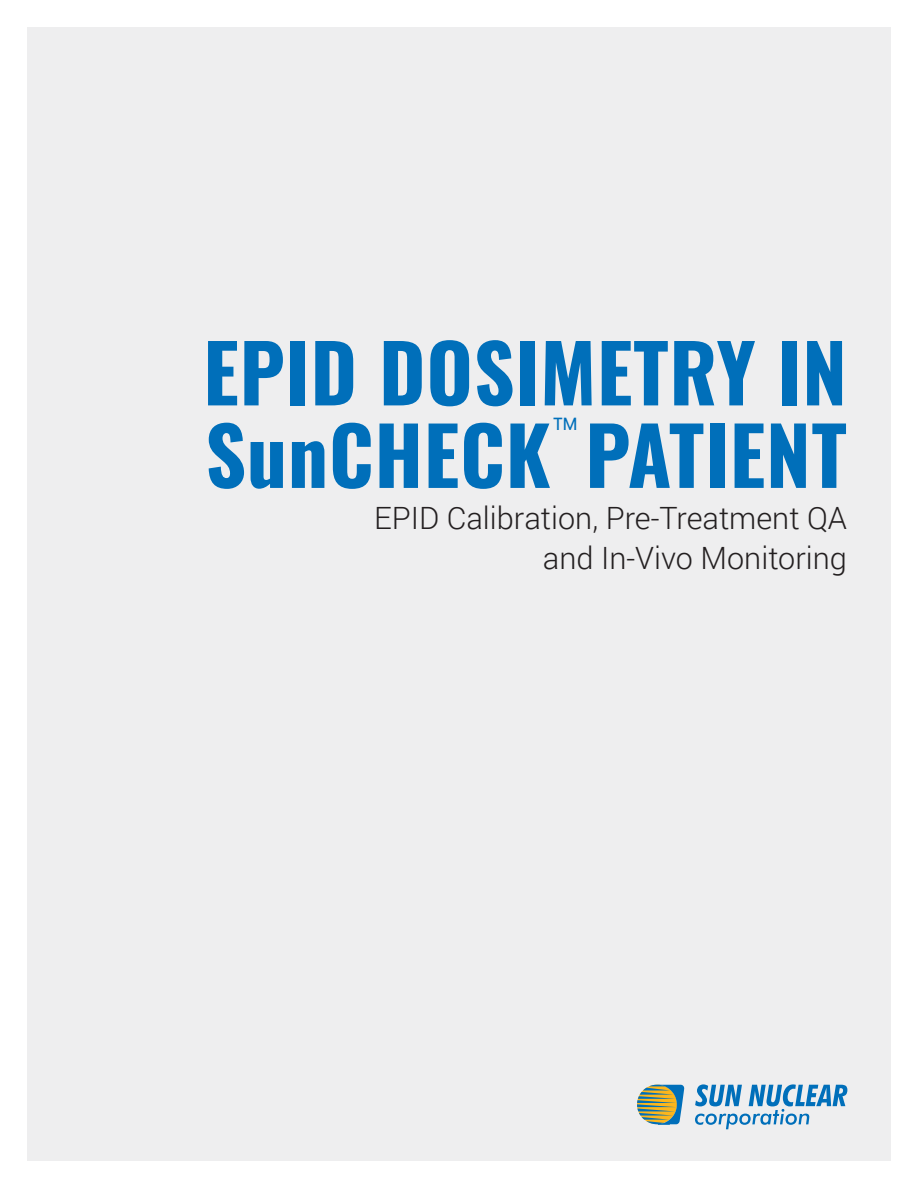
<style>
.page{position:relative;width:918px;height:1188px;background:#fff}
.page>*{position:absolute;margin:0;border:0;box-sizing:border-box;transform-origin:0 0}
.t1{font:700 79.5px/82.5px "Oswald";letter-spacing:.01em;color:#006fba}
.t2{font:300 46.35px "Roboto";color:#006fba}
.t3{font:300 30.75px/40.5px "Roboto";color:#231f20;text-align:right}
</style>
<div class="page">
<div style="left:27px;top:27px;width:864px;height:1134px;background:#eeeeef"></div>
<svg style="left:637px;top:1085px;width:47px;height:39px;background:#8f9f7a"></svg>
<svg style="left:695px;top:1084px;width:152px;height:45px"></svg>
<h1 class="t1" style="left:203px;top:337px;width:645px">EPID DOSIMETRY IN<br>SunCHECK PATIENT</h1>
<h2 class="t2" style="left:552px;top:402px;width:30px">™</h2>
<p class="t3" style="left:374px;top:497px;width:474px">EPID Calibration, Pre-Treatment QA and In-Vivo Monitoring</p>
</div>
